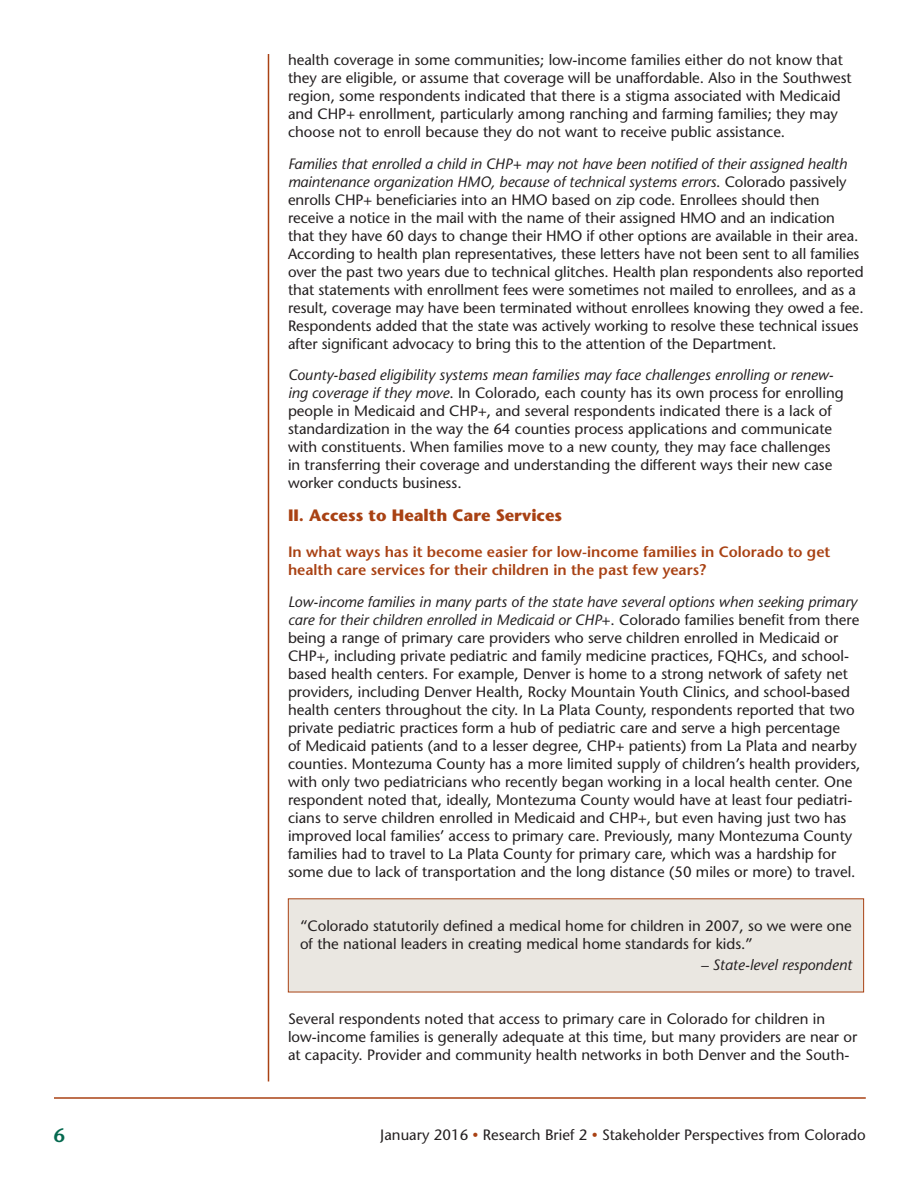
<style>
.page{position:relative;width:918px;height:1188px;background:#fff}
.page>*{position:absolute;margin:0;border:0;box-sizing:border-box;transform-origin:0 0}
.t1{font:600 19.5px "Stone Sans Std";color:#05694f}
.A_Heading{font:700 16.5px "Stone Sans Std";color:#a94214}
.text{font:500 15px/18px "Stone Sans Std";color:#231f20}
.B_heading{font:600 15px/18px "Stone Sans Std";color:#a94214}
.text-2{font:italic 500 15px "Stone Sans Std";color:#231f20}
.s1{font-style:italic}
.s2{font-size:12px;color:#a94214}
</style>
<div class="page">
<hr style="left:54px;top:1097px;width:812px;height:2px;background:#a94214">
<hr style="left:268px;top:54px;width:1px;height:1028px;background:#a94214">
<div style="left:288px;top:898px;width:576px;height:94px;background:#eae7e1"></div>
<p class="text" style="left:288px;top:51px;width:565px">health coverage in some communities; low-income families either do not know that they are eligible, or assume that coverage will be unaffordable. Also in the Southwest region, some respondents indicated that there is a stigma associated with Medicaid and CHP+ enrollment, particularly among ranching and farming families; they may choose not to enroll because they do not want to receive public assistance.</p>
<p class="text" style="left:288px;top:154px;width:577px"><span class="s1">Families that enrolled a child in CHP+ may not have been notified of their assigned health maintenance organization HMO, because of technical systems errors</span>. Colorado passively enrolls CHP+ beneficiaries into an HMO based on zip code. Enrollees should then receive a notice in the mail with the name of their assigned HMO and an indication that they have 60 days to change their HMO if other options are available in their area.<br>According to health plan representatives, these letters have not been sent to all families over the past two years due to technical glitches. Health plan respondents also reported that statements with enrollment fees were sometimes not mailed to enrollees, and as a result, coverage may have been terminated without enrollees knowing they owed a fee.<br>Respondents added that the state was actively working to resolve these technical issues after significant advocacy to bring this to the attention of the Department.</p>
<p class="text" style="left:288px;top:366px;width:557px"><span class="s1">County-based eligibility systems mean families may face challenges enrolling or renew&shy;ing coverage if they move</span>. In Colorado, each county has its own process for enrolling people in Medicaid and CHP+, and several respondents indicated there is a lack of standardization in the way the 64 counties process applications and communicate with constituents. When families move to a new county, they may face challenges in transferring their coverage and understanding the different ways their new case worker conducts business.</p>
<p class="A_Heading" style="left:288px;top:505px;width:276px">II. Access to Health Care Services</p>
<p class="B_heading" style="left:288px;top:543px;width:544px">In what ways has it become easier for low-income families in Colorado to get health care services for their children in the past few years?</p>
<p class="text" style="left:288px;top:592px;width:574px"><span class="s1">Low-income families in many parts of the state have several options when seeking primary care for their children enrolled in Medicaid or CHP</span>+. Colorado families benefit from there being a range of primary care providers who serve children enrolled in Medicaid or CHP+, including private pediatric and family medicine practices, FQHCs, and school&shy;based health centers. For example, Denver is home to a strong network of safety net providers, including Denver Health, Rocky Mountain Youth Clinics, and school-based health centers throughout the city. In La Plata County, respondents reported that two private pediatric practices form a hub of pediatric care and serve a high percentage<br>of Medicaid patients (and to a lesser degree, CHP+ patients) from La Plata and nearby counties. Montezuma County has a more limited supply of children’s health providers, with only two pediatricians who recently began working in a local health center. One respondent noted that, ideally, Montezuma County would have at least four pediatri&shy;cians to serve children enrolled in Medicaid and CHP+, but even having just two has improved local families’ access to primary care. Previously, many Montezuma County families had to travel to La Plata County for primary care, which was a hardship for some due to lack of transportation and the long distance (50 miles or more) to travel.</p>
<p class="text" style="left:300px;top:916px;width:553px">“Colorado statutorily defined a medical home for children in 2007, so we were one of the national leaders in creating medical home standards for kids.”</p>
<p class="text-2" style="left:701px;top:956px;width:153px">– State-level respondent</p>
<p class="text" style="left:288px;top:1010px;width:571px">Several respondents noted that access to primary care in Colorado for children in low-income families is generally adequate at this time, but many providers are near or at capacity. Provider and community health networks in both Denver and the South-</p>
<h1 class="t1" style="left:54px;top:1123px;width:13px">6</h1>
<p class="text" style="left:380px;top:1126px;width:487px">January 2016 <span class="s2">•</span> Research Brief 2 <span class="s2">•</span> Stakeholder Perspectives from Colorado</p>
</div>
